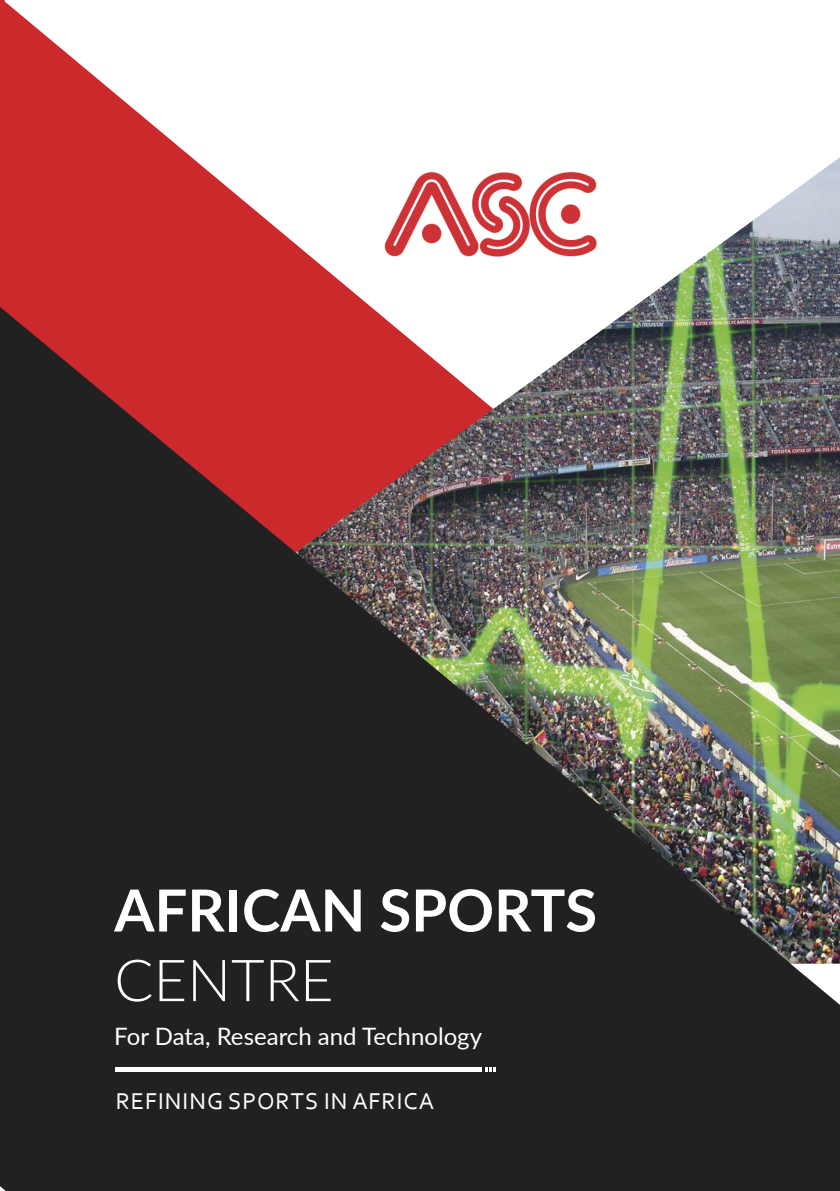
<style>
.page{position:relative;width:840px;height:1191px;background:#fff}
.page>*{position:absolute;margin:0;border:0;box-sizing:border-box;transform-origin:0 0}
.t1{font:700 58px "Lato";color:#fff}
.t2{font:300 58px "Lato";color:#fff}
.t3{font:24px "Lato";color:#fff}
.t4{font:24px "Corbel";letter-spacing:.04em;color:#fff}
</style>
<div class="page">
<svg style="left:0;top:0;width:191px;height:307px;fill:#cc292d"></svg>
<img style="left:138px;top:157px;width:701px;height:150px">
<img style="left:0;top:307px;width:839px;height:884px">
<img style="left:382px;top:170px;width:214px;height:88px">
<div style="left:115px;top:1066px;width:366px;height:5px;background:#fff"></div>
<svg style="left:485px;top:1066px;width:10px;height:5px"></svg>
<h1 class="t1" style="left:114px;top:867px;width:484px">AFRICAN SPORTS</h1>
<h1 class="t2" style="left:114px;top:940px;width:221px">CENTRE</h1>
<p class="t3" style="left:114px;top:1019px;width:369px">For Data, Research and Technology</p>
<p class="t4" style="left:116px;top:1085px;width:319px">REFINING SPORTS IN AFRICA</p>
</div>
